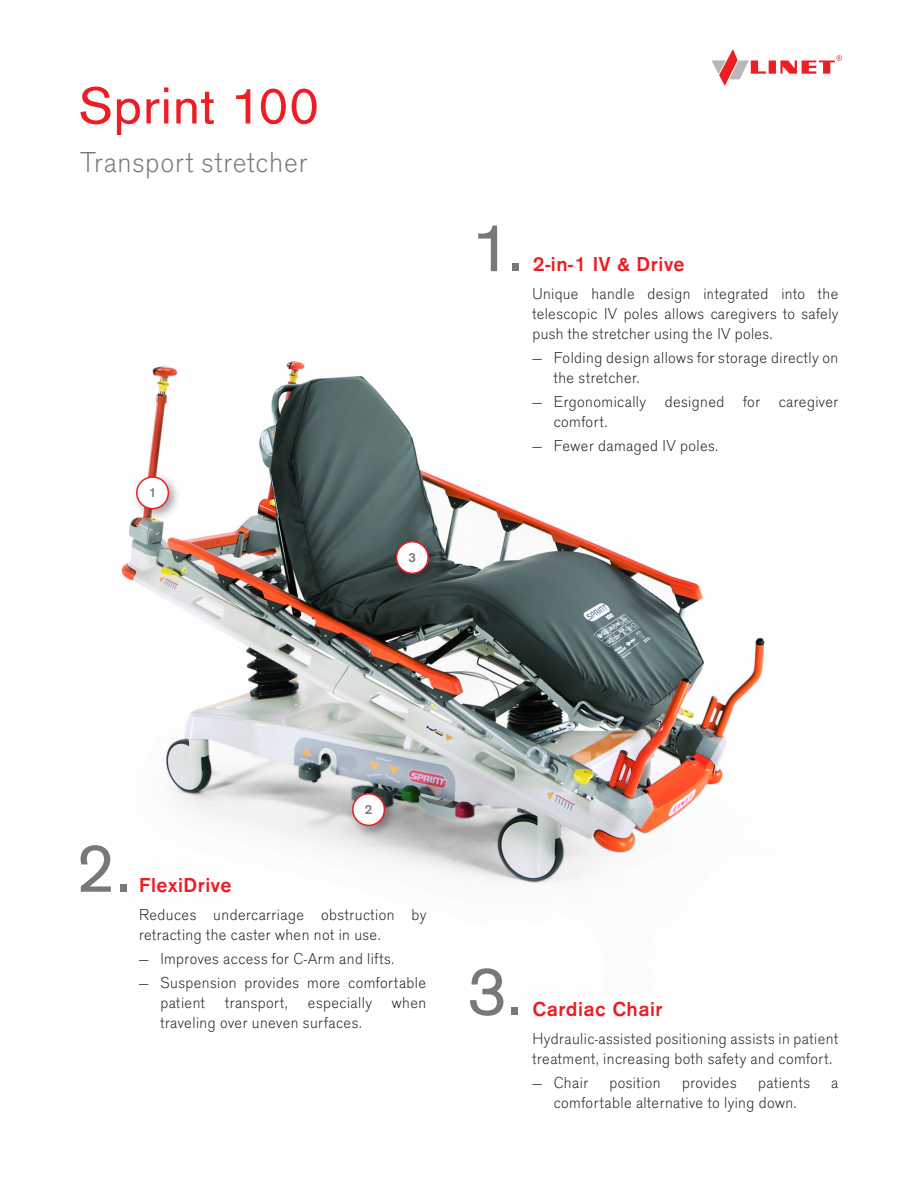
<style>
.page{position:relative;width:918px;height:1188px;background:#fff}
.page>*{position:absolute;margin:0;border:0;box-sizing:border-box;transform-origin:0 0}
._001_bullet{font:72px "Accius TOT";color:#76787b}
._01_text_zakladni{font:54px "Accius TOT";letter-spacing:.01em;color:#ee1d23}
.t1{font:300 30px "Accius TOT";letter-spacing:.025em;color:#76787b}
._001_bullet-2{font:500 21px "Accius TOT";letter-spacing:.025em;color:#ee1d23}
._001_bullet-3{font:300 16.5px/19.8px "Accius TOT";letter-spacing:.025em;color:#231f20}
._001_bullet-4{font:500 13.5px "Accius TOT";color:#76787b}
</style>
<div class="page">
<img style="left:121px;top:361px;width:644px;height:523px">
<div style="left:133px;top:473px;width:48px;height:48px;background:#231f20;opacity:.4"></div>
<div style="left:137px;top:477px;width:31px;height:32px;background:#fff;border-radius:50%"></div>
<div style="left:136px;top:476px;width:33px;height:33px;border:2px solid #ee1d23;border-radius:50%"></div>
<div style="left:349px;top:790px;width:48px;height:48px;background:#231f20;opacity:.4"></div>
<div style="left:353px;top:794px;width:31px;height:31px;background:#fff;border-radius:50%"></div>
<div style="left:352px;top:793px;width:33px;height:33px;border:2px solid #ee1d23;border-radius:50%"></div>
<div style="left:392px;top:538px;width:49px;height:48px;background:#231f20;opacity:.4"></div>
<div style="left:397px;top:542px;width:31px;height:31px;background:#fff;border-radius:50%"></div>
<div style="left:396px;top:541px;width:33px;height:33px;border:2px solid #ee1d23;border-radius:50%"></div>
<svg style="left:711px;top:49px;width:131px;height:37px"></svg>
<p class="_01_text_zakladni" style="left:79px;top:76px;width:242px">Sprint 100</p>
<p class="t1" style="left:80px;top:146px;width:229px">Transport stretcher</p>
<p class="_001_bullet-4" style="left:149px;top:485px;width:10px">1</p>
<p class="_001_bullet-4" style="left:408px;top:550px;width:10px">3</p>
<p class="_001_bullet" style="left:469px;top:208px;width:55px">1.</p>
<p class="_001_bullet-2" style="left:532px;top:253px;width:154px">2-in-1 IV &amp; Drive</p>
<p class="_001_bullet-3" style="left:532px;top:284px;width:308px;text-align:justify">Unique handle design integrated into the telescopic IV poles allows caregivers to safely push the stretcher using the IV poles.</p>
<p class="_001_bullet-3" style="left:554px;top:348px;width:286px;text-indent:-21px">— Folding design allows for storage directly on the stretcher.</p>
<p class="_001_bullet-3" style="left:554px;top:392px;width:286px;text-indent:-21px">— Ergonomically designed for caregiver comfort.</p>
<p class="_001_bullet-3" style="left:532px;top:436px;width:188px">— Fewer damaged IV poles.</p>
<p class="_001_bullet-4" style="left:365px;top:802px;width:10px">2</p>
<p class="_001_bullet" style="left:75px;top:828px;width:58px">2.</p>
<p class="_001_bullet-2" style="left:139px;top:873px;width:94px">FlexiDrive</p>
<p class="_001_bullet-3" style="left:139px;top:905px;width:289px">Reduces undercarriage obstruction by retracting the caster when not in use.</p>
<p class="_001_bullet-3" style="left:139px;top:949px;width:257px">— Improves access for C-Arm and lifts.</p>
<p class="_001_bullet-3" style="left:160px;top:973px;width:267px;text-align:justify;text-indent:-21px">— Suspension provides more comfortable patient transport, especially when traveling over uneven surfaces.</p>
<p class="_001_bullet" style="left:467px;top:951px;width:58px">3.</p>
<p class="_001_bullet-2" style="left:532px;top:997px;width:132px">Cardiac Chair</p>
<p class="_001_bullet-3" style="left:532px;top:1029px;width:308px">Hydraulic-assisted positioning assists in patient treatment, increasing both safety and comfort.</p>
<p class="_001_bullet-3" style="left:532px;top:1073px;width:57px">— Chair</p>
<p class="_001_bullet-3" style="left:609px;top:1073px;width:53px">position</p>
<p class="_001_bullet-3" style="left:682px;top:1073px;width:56px">provides</p>
<p class="_001_bullet-3" style="left:758px;top:1073px;width:53px">patients</p>
<p class="_001_bullet-3" style="left:831px;top:1073px;width:9px">a</p>
<p class="_001_bullet-3" style="left:554px;top:1093px;width:245px">comfortable alternative to lying down.</p>
</div>
